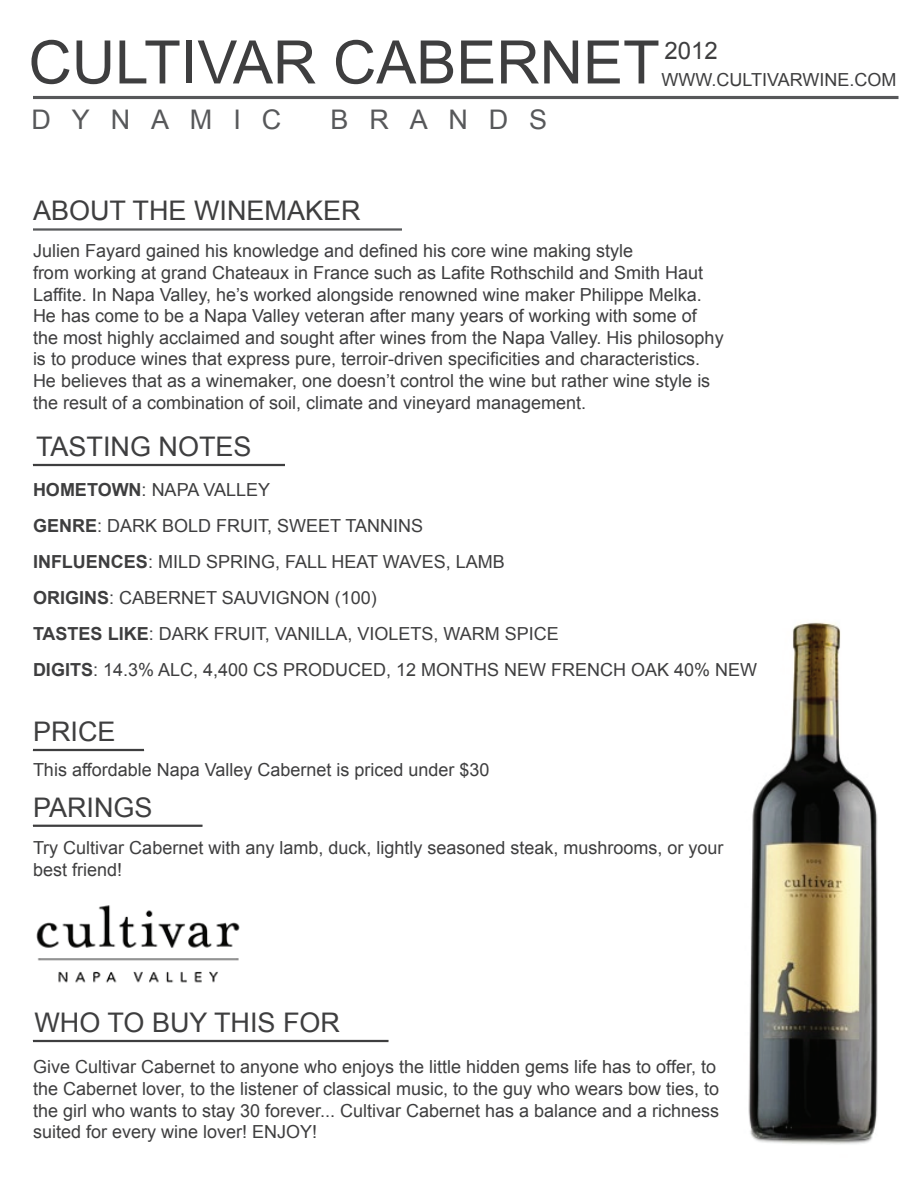
<style>
.page{position:relative;width:918px;height:1188px;background:#fff}
.page>*{position:absolute;margin:0;border:0;box-sizing:border-box;transform-origin:0 0}
.t1{font:60px "Arial";color:#3e3e3f}
.t2{font:27px "Arial";color:#3e3e3f}
.t3{font:27px "Arial";letter-spacing:.775em;color:#57585a}
.t4{font:24px "Arial";color:#3e3e3f}
.t5{font:18px/21.6px "Arial";color:#3e3e3f}
.s1{font-weight:700}
</style>
<div class="page">
<img style="left:748px;top:622px;width:130px;height:523px">
<hr style="left:33px;top:96px;width:865px;height:3px;background:#57585a">
<hr style="left:33px;top:228px;width:369px;height:3px;background:#57585a">
<hr style="left:33px;top:464px;width:252px;height:2px;background:#3e3e3f">
<hr style="left:33px;top:1040px;width:355px;height:2px;background:#3e3e3f">
<hr style="left:33px;top:749px;width:111px;height:2px;background:#3e3e3f">
<hr style="left:33px;top:825px;width:169px;height:2px;background:#3e3e3f">
<img style="left:36px;top:905px;width:204px;height:78px">
<h1 class="t1" style="left:28px;top:23px;width:633px">CULTIVAR CABERNET</h1>
<h2 class="t3" style="left:32px;top:102px;width:251px">DYNAMIC</h2>
<h2 class="t3" style="left:330px;top:102px;width:218px">BRANDS</h2>
<h3 class="t4" style="left:664px;top:35px;width:55px">2012</h3>
<p class="t5" style="left:662px;top:69px;width:236px">WWW.CULTIVARWINE.COM</p>
<h2 class="t2" style="left:33px;top:193px;width:329px">ABOUT THE WINEMAKER</h2>
<p class="t5" style="left:33px;top:240px;width:692px">Julien Fayard gained his knowledge and defined his core wine making style<br>from working at grand Chateaux in France such as Lafite Rothschild and Smith Haut Laffite. In Napa Valley, he’s worked alongside renowned wine maker Philippe Melka.<br>He has come to be a Napa Valley veteran after many years of working with some of the most highly acclaimed and sought after wines from the Napa Valley. His philosophy is to produce wines that express pure, terroir-driven specificities and characteristics.<br>He believes that as a winemaker, one doesn’t control the wine but rather wine style is the result of a combination of soil, climate and vineyard management.</p>
<h2 class="t2" style="left:36px;top:429px;width:217px">TASTING NOTES</h2>
<p class="t5" style="left:33px;top:472px;width:726px;line-height:36px"><span class="s1">HOMETOWN</span>: NAPA VALLEY<br><span class="s1">GENRE</span>: DARK BOLD FRUIT, SWEET TANNINS<br><span class="s1">INFLUENCES</span>: MILD SPRING, FALL HEAT WAVES, LAMB<br><span class="s1">ORIGINS</span>: CABERNET SAUVIGNON (100)<br><span class="s1">TASTES LIKE</span>: DARK FRUIT, VANILLA, VIOLETS, WARM SPICE<br><span class="s1">DIGITS</span>: 14.3% ALC, 4,400 CS PRODUCED, 12 MONTHS NEW FRENCH OAK 40% NEW</p>
<h2 class="t2" style="left:33px;top:714px;width:84px">PRICE</h2>
<p class="t5" style="left:33px;top:759px;width:458px">This affordable Napa Valley Cabernet is priced under $30</p>
<h2 class="t2" style="left:33px;top:789px;width:121px">PARINGS</h2>
<p class="t5" style="left:33px;top:837px;width:692px">Try Cultivar Cabernet with any lamb, duck, lightly seasoned steak, mushrooms, or your best friend!</p>
<h2 class="t2" style="left:34px;top:1005px;width:307px">WHO TO BUY THIS FOR</h2>
<p class="t5" style="left:33px;top:1056px;width:688px">Give Cultivar Cabernet to anyone who enjoys the little hidden gems life has to offer, to the Cabernet lover, to the listener of classical music, to the guy who wears bow ties, to the girl who wants to stay 30 forever... Cultivar Cabernet has a balance and a richness suited for every wine lover! ENJOY!</p>
</div>
